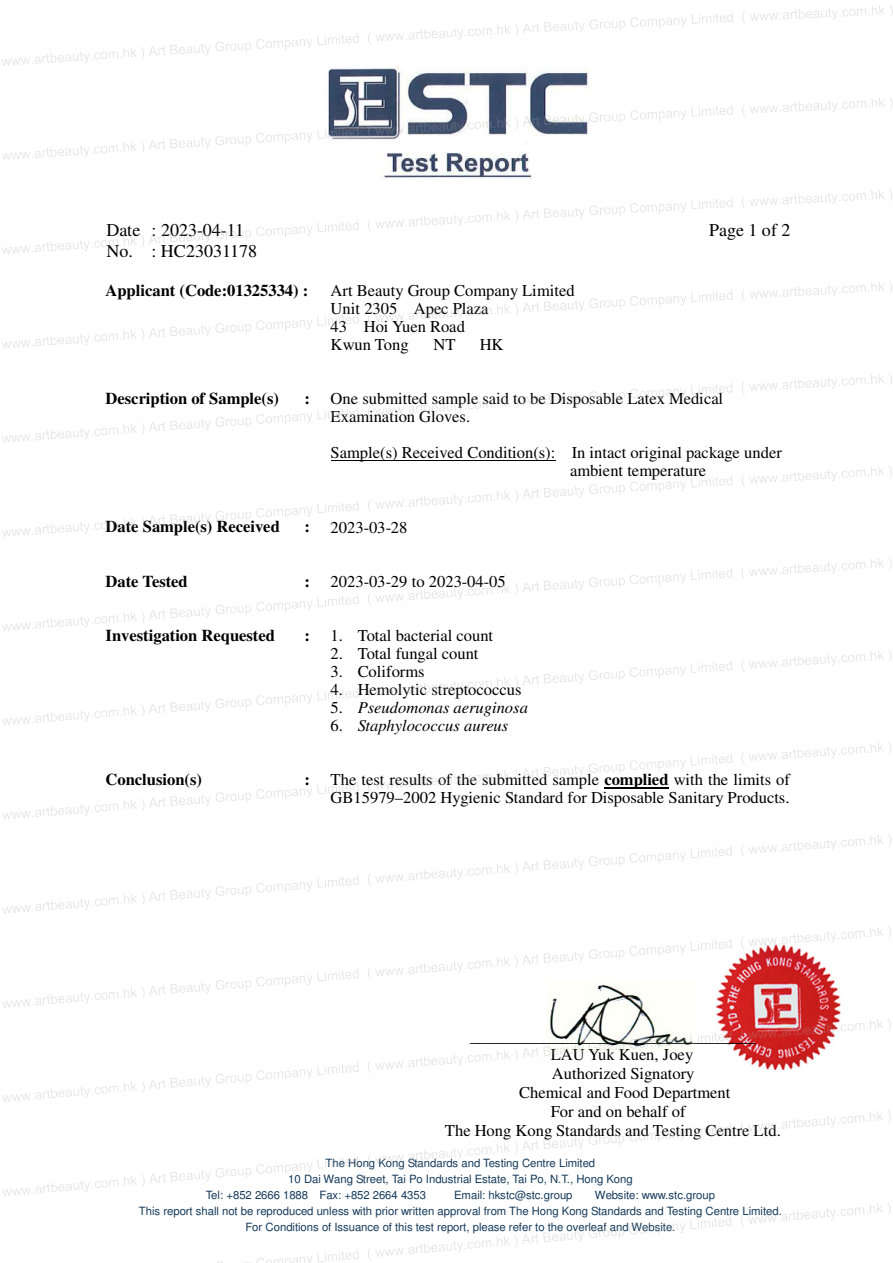
<style>
.page{position:relative;width:893px;height:1263px;background:#fff}
.page>*{position:absolute;margin:0;border:0;box-sizing:border-box;transform-origin:0 0}
.t1{font:18px "Times";color:#000}
.t2{font:16.5px/18px "Times";color:#000}
.t3{font:700 16.5px "Times";color:#000}
.t4{font:italic 16.5px "Times";color:#000}
.t5{font:16.5px "Helvetica";color:#000}
.t6{font:11.4px "Helvetica";color:#133859}
.s1{font-weight:700}
.s2{font-style:normal}
</style>
<div class="page">
<img style="left:1px;top:5px;width:891px;height:1258px">
<p class="t1" style="left:106px;top:224px;width:139px">Date : 2023-04-11</p>
<p class="t1" style="left:709px;top:224px;width:83px">Page 1 of 2</p>
<p class="t1" style="left:106px;top:244px;width:152px">No. : HC23031178</p>
<p class="t3" style="left:105px;top:285px;width:204px">Applicant (Code:01325334) :</p>
<p class="t2" style="left:330px;top:284px;width:246px">Art Beauty Group Company Limited<br>Unit 2305 Apec Plaza<br>43 Hoi Yuen Road<br>Kwun Tong</p>
<p class="t2" style="left:433px;top:338px;width:23px">NT</p>
<p class="t2" style="left:480px;top:338px;width:25px">HK</p>
<p class="t3" style="left:105px;top:393px;width:175px">Description of Sample(s)</p>
<p class="t2" style="left:330px;top:392px;width:394px;text-indent:-26px"><span class="s1">:</span> One submitted sample said to be Disposable Latex Medical<br>Examination Gloves.</p>
<p class="t2" style="left:570px;top:446px;width:213px;text-indent:-239px">Sample(s) Received Condition(s): In intact original package under ambient temperature</p>
<p class="t3" style="left:105px;top:521px;width:176px">Date Sample(s) Received</p>
<p class="t2" style="left:304px;top:520px;width:104px"><span class="s1">:</span> 2023-03-28</p>
<p class="t3" style="left:105px;top:576px;width:84px">Date Tested</p>
<p class="t2" style="left:304px;top:574px;width:203px"><span class="s1">:</span> 2023-03-29 to 2023-04-05</p>
<p class="t3" style="left:105px;top:630px;width:171px">Investigation Requested</p>
<p class="t2" style="left:304px;top:628px;width:190px"><span class="s1">:</span> 1. Total bacterial count</p>
<p class="t2" style="left:330px;top:646px;width:149px">2. Total fungal count</p>
<p class="t2" style="left:330px;top:664px;width:95px">3. Coliforms</p>
<p class="t2" style="left:330px;top:682px;width:192px">4. Hemolytic streptococcus</p>
<p class="t4" style="left:330px;top:702px;width:199px"><span class="s2">5.</span> Pseudomonas aeruginosa</p>
<p class="t4" style="left:330px;top:720px;width:179px"><span class="s2">6.</span> Staphylococcus aureus</p>
<p class="t3" style="left:105px;top:774px;width:98px">Conclusion(s)</p>
<p class="t2" style="left:304px;top:772px;width:487px;text-align:right"><span class="s1">:</span> The test results of the submitted sample <span class="s1">complied</span> with the limits of<br>GB15979–2002 Hygienic Standard for Disposable Sanitary Products.</p>
<p class="t5" style="left:470px;top:1029px;width:286px">_______________________________</p>
<p class="t2" style="left:550px;top:1047px;width:144px">LAU Yuk Kuen, Joey</p>
<p class="t2" style="left:552px;top:1066px;width:144px">Authorized Signatory</p>
<p class="t2" style="left:519px;top:1085px;width:213px">Chemical and Food Department</p>
<p class="t2" style="left:550px;top:1104px;width:136px">For and on behalf of</p>
<p class="t2" style="left:445px;top:1123px;width:337px">The Hong Kong Standards and Testing Centre Ltd.</p>
<p class="t6" style="left:325px;top:1159px;width:271px">The Hong Kong Standards and Testing Centre Limited</p>
<p class="t6" style="left:288px;top:1175px;width:346px">10 Dai Wang Street, Tai Po Industrial Estate, Tai Po, N.T., Hong Kong</p>
<p class="t6" style="left:206px;top:1191px;width:222px">Tel: +852 2666 1888 Fax: +852 2664 4353</p>
<p class="t6" style="left:454px;top:1191px;width:120px">Email: hkstc@stc.group</p>
<p class="t6" style="left:595px;top:1191px;width:122px">Website: www.stc.group</p>
<p class="t6" style="left:139px;top:1207px;width:644px">This report shall not be reproduced unless with prior written approval from The Hong Kong Standards and Testing Centre Limited.</p>
<p class="t6" style="left:245px;top:1223px;width:431px">For Conditions of Issuance of this test report, please refer to the overleaf and Website.</p>
</div>
